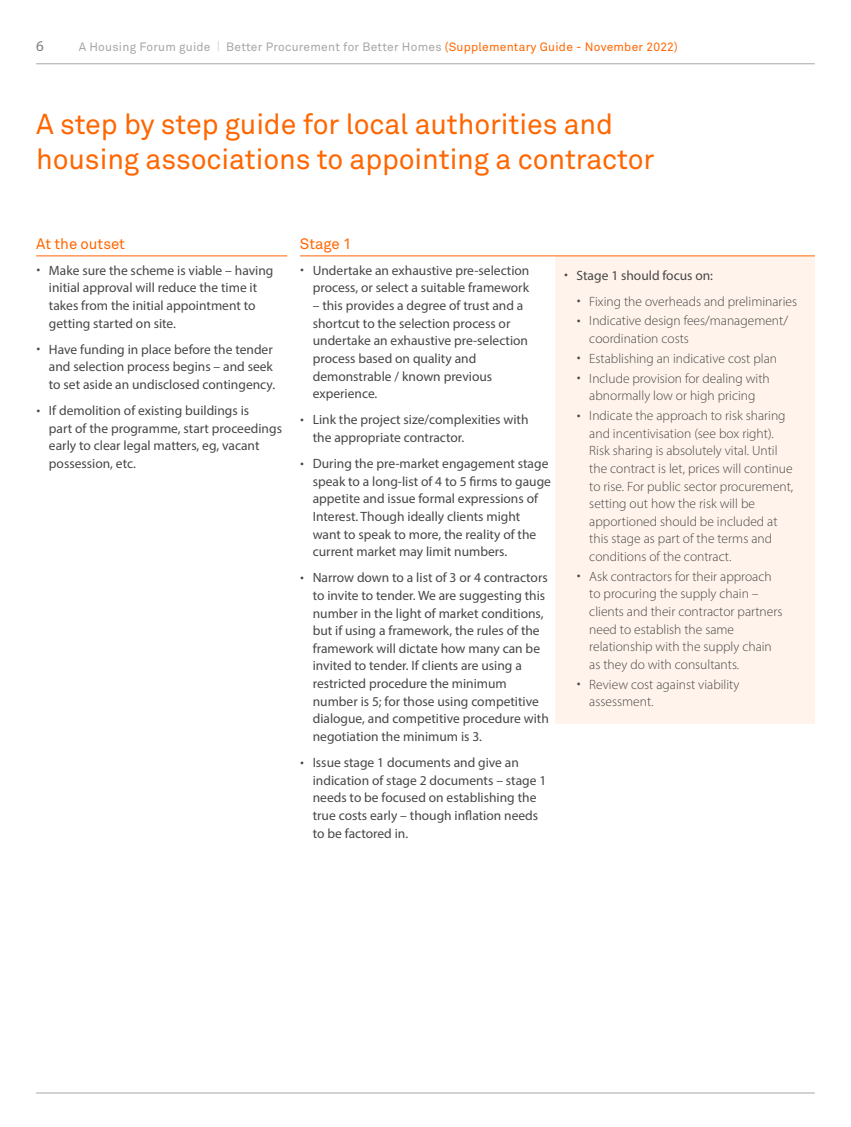
<style>
.page{position:relative;width:851px;height:1127px;background:#fff}
.page>*{position:absolute;margin:0;border:0;box-sizing:border-box;transform-origin:0 0}
.t1{font:28.5px/34.5px "Akkurat";letter-spacing:-.005em;color:#f60}
.t2{font:15px "Akkurat";letter-spacing:-.005em;color:#f60}
.t3{font:15px "Myriad Pro";color:#7e7e7d}
.t4{font:13.5px/17.7px "Myriad Pro";color:#474746}
.t5{font:300 13.5px/17.7px "Myriad Pro";color:#474746}
.t6{font:12px "Akkurat";letter-spacing:.02em;color:#a6a6a6}
.s1{color:#d2d2d2}
.s2{color:#f60}
.s3{font-family:"Akkurat";font-size:10.5px}
.s4{font-family:"Akkurat";font-weight:400;font-size:10.5px}
</style>
<div class="page">
<div style="left:555px;top:256px;width:259px;height:467px;background:#fff3eb"></div>
<hr style="left:36px;top:255px;width:251px;height:1px;background:#f60">
<hr style="left:300px;top:255px;width:514px;height:1px;background:#f60">
<hr style="left:36px;top:1093px;width:778px;height:1px;background:#a6a6a6">
<hr style="left:36px;top:64px;width:778px;height:1px;background:#a6a6a6">
<p class="t3" style="left:36px;top:37px;width:9px">6</p>
<p class="t6" style="left:79px;top:40px;width:600px">A Housing Forum guide <span class="s1">|</span> Better Procurement for Better Homes <span class="s2">(Supplementary Guide - November 2022)</span></p>
<h1 class="t1" style="left:36px;top:108px;width:619px">A step by step guide for local authorities and housing associations to appointing a contractor</h1>
<p class="t2" style="left:36px;top:235px;width:90px">At the outset</p>
<p class="t4" style="left:49px;top:261px;width:226px;text-indent:-13px"><span class="s3">•</span> Make sure the scheme is viable – having initial approval will reduce the time it takes from the initial appointment to getting started on site.</p>
<p class="t4" style="left:49px;top:340px;width:228px;text-indent:-13px"><span class="s3">•</span> Have funding in place before the tender and selection process begins – and seek to set aside an undisclosed contingency.</p>
<p class="t4" style="left:49px;top:401px;width:234px;text-indent:-13px"><span class="s3">•</span> If demolition of existing buildings is<br>part of the programme, start proceedings early to clear legal matters, eg, vacant possession, etc.</p>
<p class="t2" style="left:300px;top:235px;width:53px">Stage 1</p>
<p class="t4" style="left:300px;top:261px;width:231px;text-align:right"><span class="s3">•</span> Undertake an exhaustive pre-selection process, or select a suitable framework</p>
<p class="t4" style="left:313px;top:296px;width:217px">– this provides a degree of trust and a shortcut to the selection process or undertake an exhaustive pre-selection process based on quality and demonstrable / known previous experience.</p>
<p class="t4" style="left:313px;top:411px;width:217px;text-indent:-13px"><span class="s3">•</span> Link the project size/complexities with the appropriate contractor.</p>
<p class="t4" style="left:313px;top:454px;width:240px;text-indent:-13px"><span class="s3">•</span> During the pre-market engagement stage speak to a long-list of 4 to 5 firms to gauge appetite and issue formal expressions of Interest. Though ideally clients might want to speak to more, the reality of the current market may limit numbers.</p>
<p class="t4" style="left:313px;top:569px;width:238px;text-indent:-13px"><span class="s3">•</span> Narrow down to a list of 3 or 4 contractors to invite to tender. We are suggesting this number in the light of market conditions, but if using a framework, the rules of the framework will dictate how many can be invited to tender. If clients are using a restricted procedure the minimum number is 5; for those using competitive dialogue, and competitive procedure with negotiation the minimum is 3.</p>
<p class="t4" style="left:313px;top:753px;width:235px;text-indent:-13px"><span class="s3">•</span> Issue stage 1 documents and give an indication of stage 2 documents – stage 1 needs to be focused on establishing the true costs early – though inflation needs to be factored in.</p>
<p class="t4" style="left:563px;top:266px;width:151px"><span class="s3">•</span> Stage 1 should focus on:</p>
<p class="t5" style="left:576px;top:292px;width:222px"><span class="s4">•</span> Fixing the overheads and preliminaries</p>
<p class="t5" style="left:589px;top:312px;width:200px;text-indent:-13px"><span class="s4">•</span> Indicative design fees/management/ coordination costs</p>
<p class="t5" style="left:576px;top:349px;width:202px"><span class="s4">•</span> Establishing an indicative cost plan</p>
<p class="t5" style="left:576px;top:369px;width:195px;text-align:center"><span class="s4">•</span> Include provision for dealing with abnormally low or high pricing</p>
<p class="t5" style="left:589px;top:406px;width:205px;text-indent:-13px"><span class="s4">•</span> Indicate the approach to risk sharing and incentivisation (see box right).<br>Risk sharing is absolutely vital. Until the contract is let, prices will continue to rise. For public sector procurement, setting out how the risk will be apportioned should be included at this stage as part of the terms and conditions of the contract.</p>
<p class="t5" style="left:589px;top:567px;width:195px;text-indent:-13px"><span class="s4">•</span> Ask contractors for their approach to procuring the supply chain – clients and their contractor partners need to establish the same relationship with the supply chain as they do with consultants.</p>
<p class="t5" style="left:589px;top:675px;width:152px;text-indent:-13px"><span class="s4">•</span> Review cost against viability assessment.</p>
</div>
